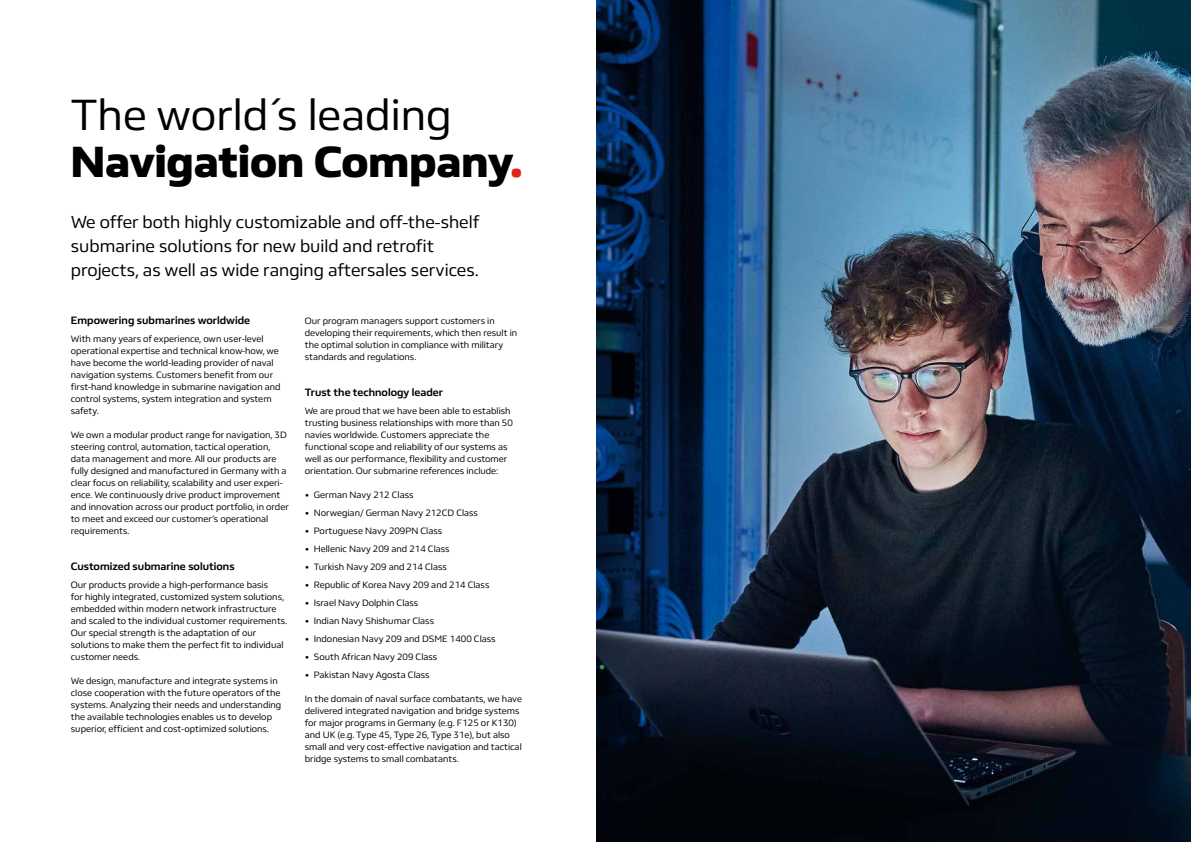
<style>
.page{position:relative;width:1191px;height:842px;background:#fff}
.page>*{position:absolute;margin:0;border:0;box-sizing:border-box;transform-origin:0 0}
.t1{font:45px/47px "FS Hackney";color:#000}
.t2{font:18px/24px "FS Hackney";color:#000}
.t3{font:700 11px "FS Hackney";color:#000}
.t4{font:9.5px/12px "FS Hackney";color:#000}
.s1{font-weight:800}
.s2{font-weight:800;color:#e32119}
</style>
<div class="page">
<img style="left:596px;top:0;width:595px;height:842px">
<h1 class="t1" style="left:71px;top:89px;width:453px">The world´s leading<br><span class="s1">Navigation Company</span><span class="s2">.</span></h1>
<h2 class="t2" style="left:71px;top:210px;width:410px">We offer both highly customizable and off-the-shelf submarine solutions for new build and retrofit projects, as well as wide ranging aftersales services.</h2>
<p class="t3" style="left:71px;top:313px;width:181px">Empowering submarines worldwide</p>
<p class="t4" style="left:71px;top:333px;width:211px">With many years of experience, own user-level operational expertise and technical know-how, we have become the world-leading provider of naval navigation systems. Customers benefit from our first-hand knowledge in submarine navigation and control systems, system integration and system safety.</p>
<p class="t4" style="left:71px;top:429px;width:219px">We own a modular product range for navigation, 3D steering control, automation, tactical operation, data management and more. All our products are fully designed and manufactured in Germany with a clear focus on reliability, scalability and user experi&shy;ence. We continuously drive product improvement and innovation across our product portfolio, in order to meet and exceed our customer’s operational requirements.</p>
<p class="t3" style="left:71px;top:559px;width:165px">Customized submarine solutions</p>
<p class="t4" style="left:71px;top:579px;width:218px">Our products provide a high-performance basis<br>for highly integrated, customized system solutions, embedded within modern network infrastructure and scaled to the individual customer requirements.<br>Our special strength is the adaptation of our solutions to make them the perfect fit to individual customer needs.</p>
<p class="t4" style="left:71px;top:675px;width:212px">We design, manufacture and integrate systems in close cooperation with the future operators of the systems. Analyzing their needs and understanding the available technologies enables us to develop superior, efficient and cost-optimized solutions.</p>
<p class="t4" style="left:305px;top:315px;width:214px">Our program managers support customers in developing their requirements, which then result in the optimal solution in compliance with military standards and regulations.</p>
<p class="t3" style="left:305px;top:385px;width:140px">Trust the technology leader</p>
<p class="t4" style="left:305px;top:405px;width:210px">We are proud that we have been able to establish trusting business relationships with more than 50 navies worldwide. Customers appreciate the functional scope and reliability of our systems as well as our performance, flexibility and customer orientation. Our submarine references include:</p>
<p class="t4" style="left:305px;top:489px;width:110px">• German Navy 212 Class</p>
<p class="t4" style="left:305px;top:507px;width:175px">• Norwegian/ German Navy 212CD Class</p>
<p class="t4" style="left:305px;top:525px;width:139px">• Portuguese Navy 209PN Class</p>
<p class="t4" style="left:305px;top:543px;width:146px">• Hellenic Navy 209 and 214 Class</p>
<p class="t4" style="left:305px;top:561px;width:143px">• Turkish Navy 209 and 214 Class</p>
<p class="t4" style="left:305px;top:579px;width:186px">• Republic of Korea Navy 209 and 214 Class</p>
<p class="t4" style="left:305px;top:597px;width:115px">• Israel Navy Dolphin Class</p>
<p class="t4" style="left:305px;top:615px;width:131px">• Indian Navy Shishumar Class</p>
<p class="t4" style="left:305px;top:633px;width:192px">• Indonesian Navy 209 and DSME 1400 Class</p>
<p class="t4" style="left:305px;top:651px;width:134px">• South African Navy 209 Class</p>
<p class="t4" style="left:305px;top:669px;width:126px">• Pakistan Navy Agosta Class</p>
<p class="t4" style="left:305px;top:693px;width:219px">In the domain of naval surface combatants, we have delivered integrated navigation and bridge systems for major programs in Germany (e.g. F125 or K130) and UK (e.g. Type 45, Type 26, Type 31e), but also small and very cost-effective navigation and tactical bridge systems to small combatants.</p>
</div>
